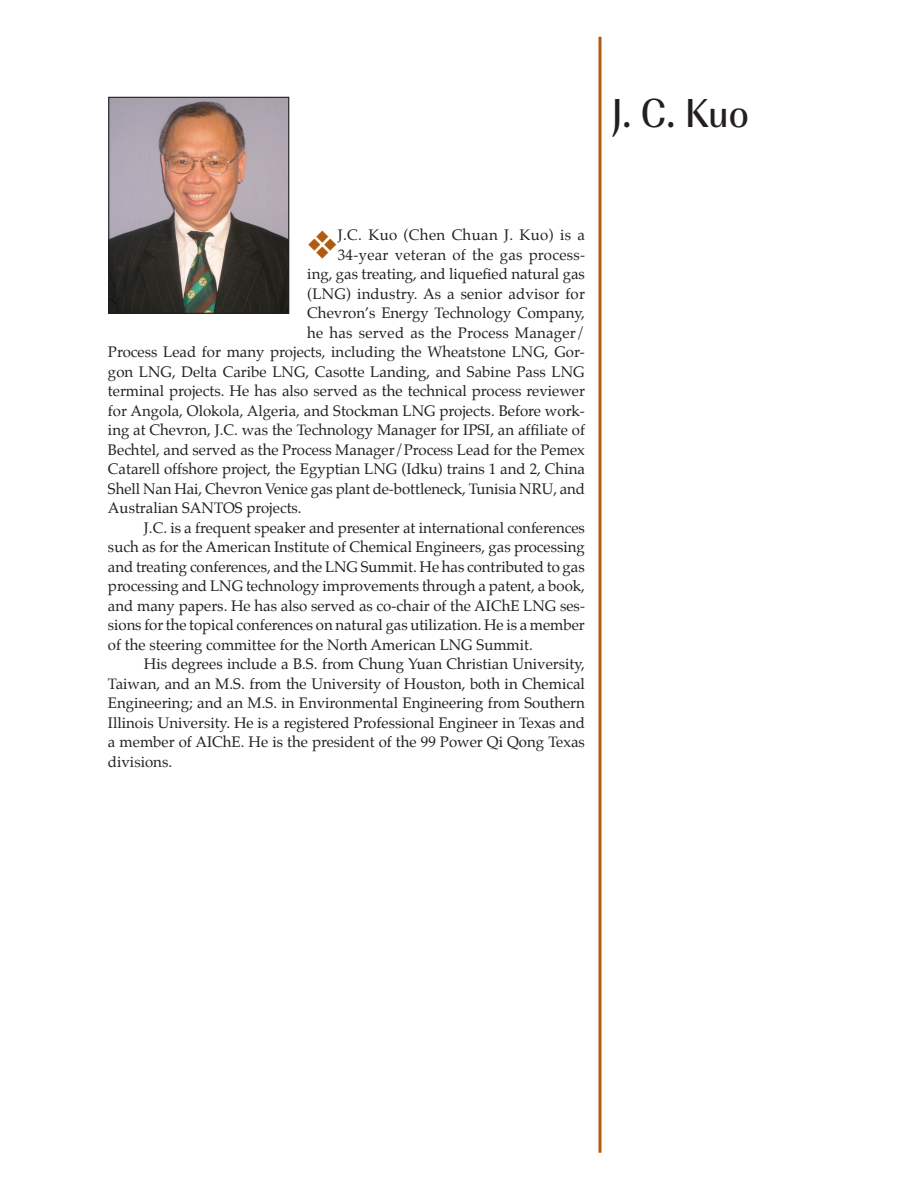
<style>
.page{position:relative;width:918px;height:1188px;background:#fff}
.page>*{position:absolute;margin:0;border:0;box-sizing:border-box;transform-origin:0 0}
.t1{font:500 42px "URW Imperial T";color:#231f20;scale:.9 1}
.t2{font:15px "Palatino";color:#231f20}
.t3{font:15px "Palatino";letter-spacing:.02em;color:#231f20}
.t4{font:15px "Palatino";letter-spacing:.025em;color:#231f20}
</style>
<div class="page">
<img style="left:110px;top:99px;width:177px;height:213px">
<div style="left:108px;top:97px;width:181px;height:217px;border:1px solid #231f20"></div>
<svg style="left:598px;top:37px;width:4px;height:1116px;background:#c4834b"></svg>
<h1 class="t1" style="left:612px;top:88px;width:153px">J. C. Kuo</h1>
<p class="t4" style="left:338px;top:223px;width:249px">J.C. Kuo (Chen Chuan J. Kuo) is a</p>
<p class="t3" style="left:338px;top:242px;width:249px">34-year veteran of the gas process-</p>
<p class="t2" style="left:307px;top:262px;width:279px">ing, gas treating, and liquefied natural gas</p>
<p class="t2" style="left:307px;top:281px;width:279px">(LNG) industry. As a senior advisor for</p>
<p class="t2" style="left:307px;top:301px;width:279px">Chevron’s Energy Technology Company,</p>
<p class="t2" style="left:307px;top:320px;width:279px">he has served as the Process Manager/</p>
<p class="t2" style="left:108px;top:340px;width:478px">Process Lead for many projects, including the Wheatstone LNG, Gor-</p>
<p class="t2" style="left:108px;top:359px;width:478px">gon LNG, Delta Caribe LNG, Casotte Landing, and Sabine Pass LNG</p>
<p class="t2" style="left:108px;top:379px;width:479px">terminal projects. He has also served as the technical process reviewer</p>
<p class="t2" style="left:108px;top:398px;width:478px">for Angola, Olokola, Algeria, and Stockman LNG projects. Before work-</p>
<p class="t2" style="left:108px;top:418px;width:479px">ing at Chevron, J.C. was the Technology Manager for IPSI, an affiliate of</p>
<p class="t2" style="left:108px;top:437px;width:479px">Bechtel, and served as the Process Manager/Process Lead for the Pemex</p>
<p class="t2" style="left:108px;top:457px;width:478px">Catarell offshore project, the Egyptian LNG (Idku) trains 1 and 2, China</p>
<p class="t2" style="left:108px;top:476px;width:479px">Shell Nan Hai, Chevron Venice gas plant de-bottleneck, Tunisia NRU, and</p>
<p class="t2" style="left:108px;top:496px;width:195px">Australian SANTOS projects.</p>
<p class="t2" style="left:144px;top:515px;width:442px">J.C. is a frequent speaker and presenter at international conferences</p>
<p class="t2" style="left:108px;top:535px;width:479px">such as for the American Institute of Chemical Engineers, gas processing</p>
<p class="t2" style="left:108px;top:554px;width:478px">and treating conferences, and the LNG Summit. He has contributed to gas</p>
<p class="t2" style="left:108px;top:574px;width:479px">processing and LNG technology improvements through a patent, a book,</p>
<p class="t2" style="left:108px;top:593px;width:479px">and many papers. He has also served as co-chair of the AIChE LNG ses-</p>
<p class="t2" style="left:108px;top:613px;width:478px">sions for the topical conferences on natural gas utilization. He is a member</p>
<p class="t2" style="left:108px;top:632px;width:426px">of the steering committee for the North American LNG Summit.</p>
<p class="t2" style="left:144px;top:652px;width:442px">His degrees include a B.S. from Chung Yuan Christian University,</p>
<p class="t2" style="left:108px;top:671px;width:478px">Taiwan, and an M.S. from the University of Houston, both in Chemical</p>
<p class="t2" style="left:108px;top:691px;width:478px">Engineering; and an M.S. in Environmental Engineering from Southern</p>
<p class="t2" style="left:108px;top:710px;width:479px">Illinois University. He is a registered Professional Engineer in Texas and</p>
<p class="t2" style="left:108px;top:730px;width:478px">a member of AIChE. He is the president of the 99 Power Qi Qong Texas</p>
<p class="t2" style="left:108px;top:749px;width:66px">divisions.</p>
</div>
